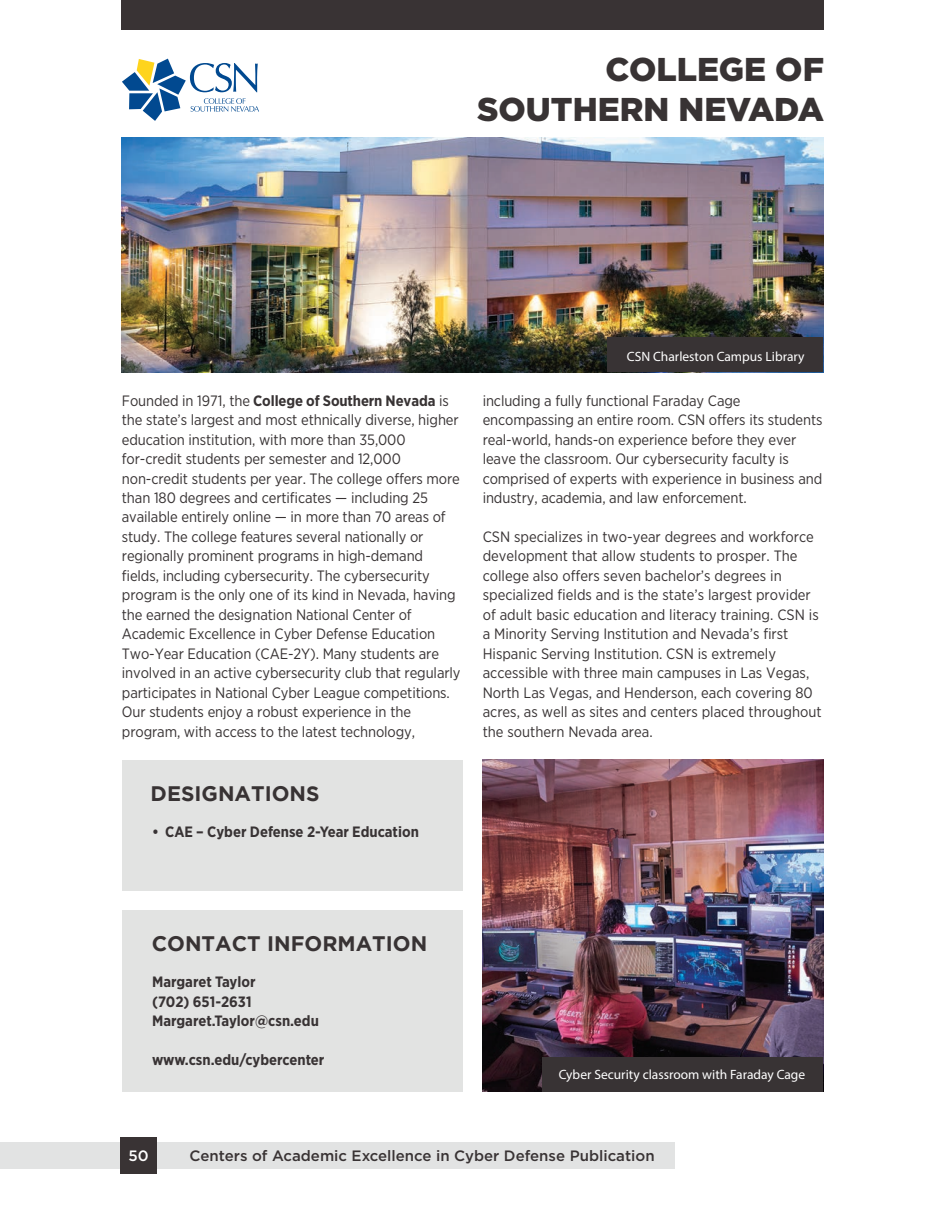
<style>
.page{position:relative;width:944px;height:1214px;background:#fff}
.page>*{position:absolute;margin:0;border:0;box-sizing:border-box;transform-origin:0 0}
.t1{font:900 33px/39.6px "Gotham";color:#383334;text-align:right}
.t2{font:700 21px "Gotham";color:#383334}
.t3{font:15px/19.5px "Gotham Narrow";letter-spacing:-.01em;color:#383334}
.t4{font:700 15px/19.5px "Gotham Narrow";color:#383334}
.t5{font:500 15px "Gotham";color:#393334}
.t6{font:500 15px "Gotham";color:#383334}
.t7{font:500 15px "Gotham";color:#fff}
.t8{font:13.5px "Myriad Pro";color:#fff}
.s1{font-weight:700}
</style>
<div class="page">
<div style="left:0;top:1142px;width:674px;height:27px;background:#e2e3e3"></div>
<div style="left:120px;top:1137px;width:37px;height:37px;background:#393334"></div>
<div style="left:121px;top:0;width:702px;height:30px;background:#393334"></div>
<img style="left:482px;top:759px;width:341px;height:333px">
<img style="left:121px;top:137px;width:702px;height:235px">
<div style="left:607px;top:337px;width:216px;height:35px;background:#383334"></div>
<div style="left:122px;top:911px;width:340px;height:180px;background:#e2e3e2"></div>
<div style="left:122px;top:760px;width:340px;height:130px;background:#e2e3e2"></div>
<svg style="left:122px;top:59px;width:137px;height:62px"></svg>
<div style="left:542px;top:1056px;width:281px;height:35px;background:#383334"></div>
<h1 class="t1" style="left:477px;top:49px;width:348px">COLLEGE OF<br>SOUTHERN NEVADA</h1>
<p class="t3" style="left:122px;top:390px;width:340px">Founded in 1971, the <span class="s1">College of Southern Nevada</span> is the state’s largest and most ethnically diverse, higher education institution, with more than 35,000 for-credit students per semester and 12,000 non-credit students per year. The college offers more than 180 degrees and certificates — including 25 available entirely online — in more than 70 areas of study. The college features several nationally or regionally prominent programs in high-demand fields, including cybersecurity. The cybersecurity program is the only one of its kind in Nevada, having the earned the designation National Center of Academic Excellence in Cyber Defense Education Two-Year Education (CAE-2Y). Many students are involved in an active cybersecurity club that regularly participates in National Cyber League competitions.<br>Our students enjoy a robust experience in the program, with access to the latest technology,</p>
<h2 class="t2" style="left:151px;top:785px;width:170px">DESIGNATIONS</h2>
<p class="t4" style="left:152px;top:821px;width:268px">• CAE – Cyber Defense 2-Year Education</p>
<p class="t8" style="left:627px;top:348px;width:179px">CSN Charleston Campus Library</p>
<p class="t3" style="left:482px;top:390px;width:341px">including a fully functional Faraday Cage encompassing an entire room. CSN offers its students real-world, hands-on experience before they ever leave the classroom. Our cybersecurity faculty is comprised of experts with experience in business and industry, academia, and law enforcement.</p>
<p class="t3" style="left:482px;top:526px;width:340px">CSN specializes in two-year degrees and workforce development that allow students to prosper. The college also offers seven bachelor’s degrees in specialized fields and is the state’s largest provider of adult basic education and literacy training. CSN is a Minority Serving Institution and Nevada’s first Hispanic Serving Institution. CSN is extremely accessible with three main campuses in Las Vegas, North Las Vegas, and Henderson, each covering 80 acres, as well as sites and centers placed throughout the southern Nevada area.</p>
<h2 class="t2" style="left:152px;top:936px;width:277px">CONTACT INFORMATION</h2>
<p class="t4" style="left:152px;top:972px;width:168px">Margaret Taylor<br>(702) 651-2631<br>Margaret.Taylor@csn.edu</p>
<p class="t4" style="left:152px;top:1050px;width:174px">www.csn.edu/cybercenter</p>
<p class="t8" style="left:558px;top:1066px;width:248px">Cyber Security classroom with Faraday Cage</p>
<p class="t6" style="left:539px;top:1147px;width:211px">20th NSF AACC Publication</p>
<p class="t7" style="left:128px;top:1147px;width:22px">50</p>
<p class="t5" style="left:189px;top:1147px;width:466px">Centers of Academic Excellence in Cyber Defense Publication</p>
</div>
